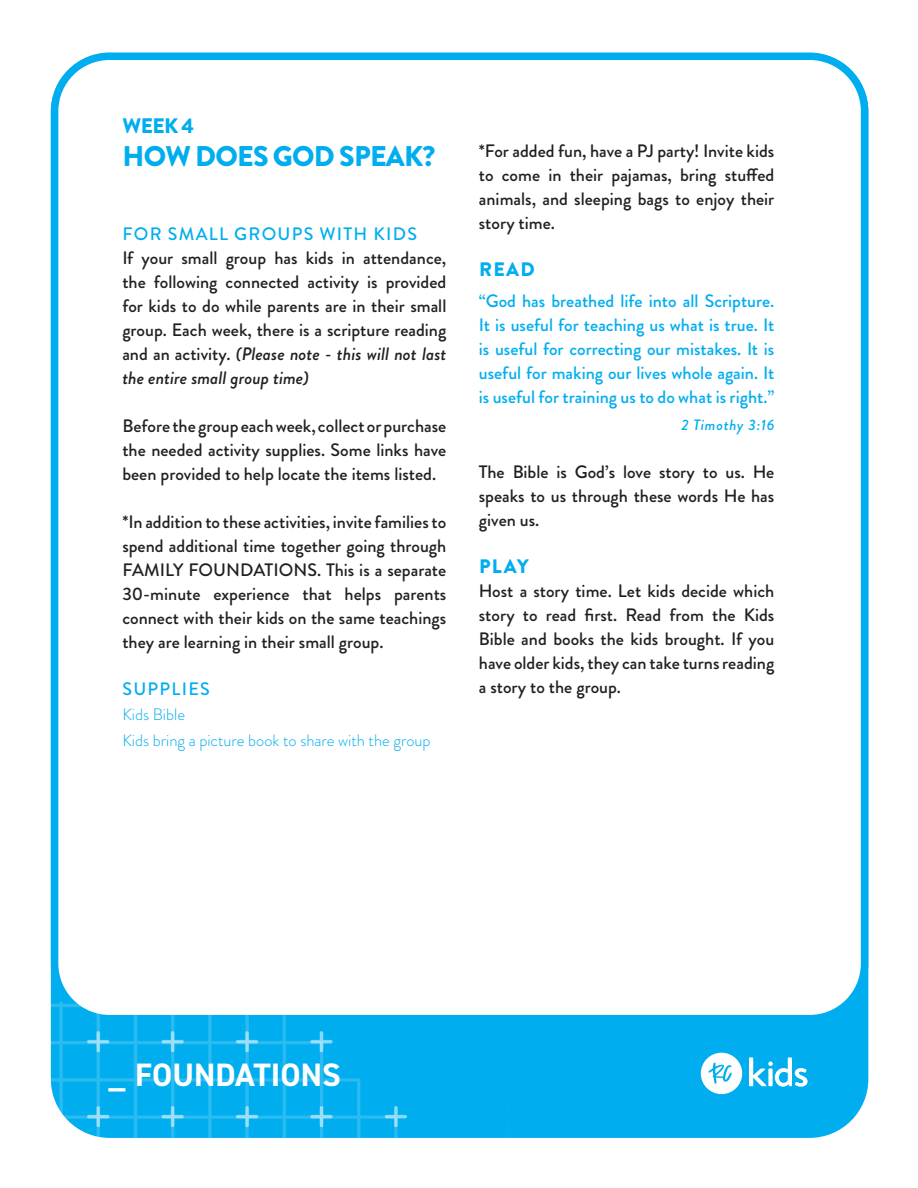
<style>
.page{position:relative;width:918px;height:1188px;background:#fff}
.page>*{position:absolute;margin:0;border:0;box-sizing:border-box;transform-origin:0 0}
.t1{font:700 32.55px "DIN2014";color:#fff}
.Week_Title{font:900 28.5px "Brandon Grotesque";letter-spacing:-.025em;color:#00aeef}
.Week_Number{font:900 21px "Brandon Grotesque";color:#00aeef}
.Section_Headers{font:900 19.5px "Brandon Grotesque";letter-spacing:.07em;color:#00aeef}
.t2{font:500 18px/24px "Brandon Grotesque";color:#231f20;text-align:justify}
.Verse{font:500 18px/24px "Brandon Grotesque";color:#00aeef;text-align:justify}
.Verse-2{font:500 18px "Brandon Grotesque";letter-spacing:.07em;color:#00aeef}
.Paragraph_Style_1{font:500 18px "Brandon Grotesque";letter-spacing:.07em;color:#00aeef}
.Links{font:300 16.5px "Brandon Grotesque";color:#00aeef}
.Reference{font:italic 500 15px "Brandon Grotesque";letter-spacing:.05em;color:#00aeef}
.s1{font-style:italic}
</style>
<div class="page">
<div style="left:55px;top:57px;width:810px;height:1077px;background:#00aeef;border-radius:55px"></div>
<svg style="left:701px;top:1053px;width:41px;height:41px"></svg>
<svg style="left:749px;top:1057px;width:59px;height:30px"></svg>
<div style="left:55px;top:56px;width:810px;height:963px;background:#fff;border-radius:55px"></div>
<div style="left:51px;top:52px;width:817px;height:970px;border:8px solid #00aeef;border-radius:55px"></div>
<img style="left:50px;top:644px;width:572px;height:494px">
<p class="Week_Number" style="left:123px;top:111px;width:73px">WEEK 4</p>
<p class="Week_Title" style="left:123px;top:136px;width:314px">HOW DOES GOD SPEAK?</p>
<p class="Verse-2" style="left:122px;top:222px;width:296px">FOR SMALL GROUPS WITH KIDS</p>
<p class="t2" style="left:122px;top:246px;width:326px">If your small group has kids in attendance, the following connected activity is provided for kids to do while parents are in their small group. Each week, there is a scripture reading and an activity. <span class="s1">(Please note - this will not last the entire small group time)</span></p>
<p class="t2" style="left:122px;top:414px;width:326px">Before the group each week, collect or purchase the needed activity supplies. Some links have been provided to help locate the items listed.</p>
<p class="t2" style="left:122px;top:510px;width:326px">*In addition to these activities, invite families to spend additional time together going through FAMILY FOUNDATIONS. This is a separate 30-minute experience that helps parents connect with their kids on the same teachings they are learning in their small group.</p>
<p class="Paragraph_Style_1" style="left:122px;top:676px;width:89px">SUPPLIES</p>
<p class="Links" style="left:122px;top:703px;width:64px">Kids Bible</p>
<p class="Links" style="left:122px;top:729px;width:310px">Kids bring a picture book to share with the group</p>
<p class="t2" style="left:479px;top:139px;width:297px">*For added fun, have a PJ party! Invite kids to come in their pajamas, bring stuffed animals, and sleeping bags to enjoy their story time.</p>
<p class="Section_Headers" style="left:479px;top:255px;width:57px">READ</p>
<p class="Verse" style="left:479px;top:289px;width:297px">“God has breathed life into all Scripture.<br>It is useful for teaching us what is true. It is useful for correcting our mistakes. It is useful for making our lives whole again. It is useful for training us to do what is right.”</p>
<p class="Reference" style="left:681px;top:414px;width:95px">2 Timothy 3:16</p>
<p class="t2" style="left:479px;top:460px;width:297px">The Bible is God’s love story to us. He speaks to us through these words He has given us.</p>
<p class="Section_Headers" style="left:479px;top:553px;width:51px">PLAY</p>
<p class="t2" style="left:479px;top:579px;width:297px">Host a story time. Let kids decide which story to read first. Read from the Kids Bible and books the kids brought. If you have older kids, they can take turns reading a story to the group.</p>
<h1 class="t1" style="left:108px;top:1053px;width:234px">_ FOUNDATIONS</h1>
</div>
